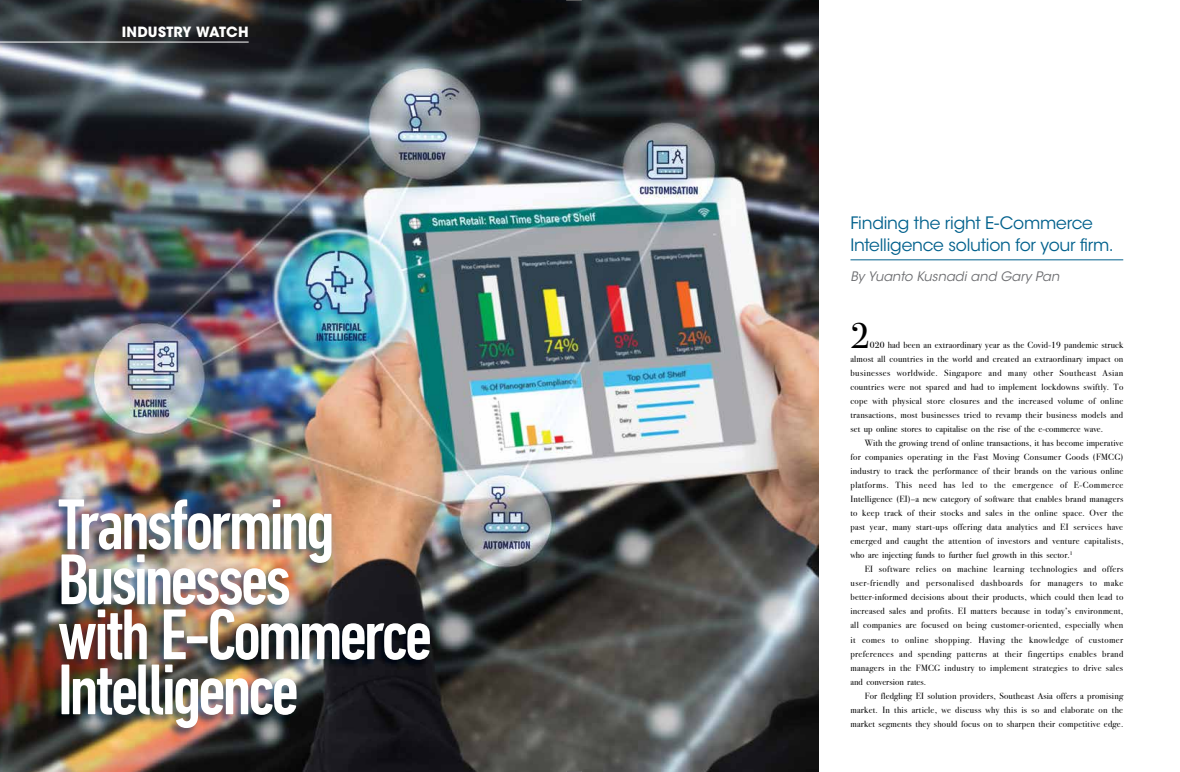
<style>
.page{position:relative;width:1180px;height:772px;background:#fff}
.page>*{position:absolute;margin:0;border:0;box-sizing:border-box;transform-origin:0 0}
.t1{font:500 condensed 73px/55px "DIN Next LT Pro";letter-spacing:-.05em;color:#fff}
.t2{font:36px "Bodoni Svty Two ITCTT Book";color:#000}
.t3{font:17px/22px "ITC Avant Garde Std";letter-spacing:-.015em;color:#00608c}
.t4{font:700 14px "ITC Avant Garde Std";letter-spacing:.015em;color:#fff}
.t5{font:italic 13px "ITC Avant Garde Std";color:#6d6e71}
.t6{font:9px/14px "Bodoni Svty Two ITCTT Book";letter-spacing:.005em;color:#000;text-align:justify}
</style>
<div class="page">
<img style="left:0;top:0;width:581px;height:771px">
<hr style="left:0;top:42px;width:248px;height:1px;background:#fff">
<img style="left:49px;top:496px;width:383px;height:242px">
<svg style="left:598px;top:771px;width:15px;height:1px"></svg>
<hr style="left:850px;top:259px;width:273px;height:1px;background:#00608c">
<img style="left:581px;top:0;width:237px;height:771px">
<svg style="left:566px;top:0;width:15px;height:1px"></svg>
<svg style="left:566px;top:770px;width:15px;height:2px"></svg>
<h3 class="t4" style="left:122px;top:23px;width:128px">INDUSTRY WATCH</h3>
<h1 class="t1" style="left:58px;top:496px;width:376px">Transforming<br>Businesses<br>with E-Commerce<br>Intelligence</h1>
<h3 class="t3" style="left:850px;top:212px;width:265px">Finding the right E-Commerce<br>Intelligence solution for your firm.</h3>
<h3 class="t5" style="left:850px;top:268px;width:210px">By Yuanto Kusnadi and Gary Pan</h3>
<h2 class="t2" style="left:850px;top:306px;width:21px">2</h2>
<p class="t6" style="left:850px;top:337px;width:274px;text-indent:19px">020 had been an extraordinary year as the Covid-19 pandemic struck almost all countries in the world and created an extraordinary impact on businesses worldwide. Singapore and many other Southeast Asian countries were not spared and had to implement lockdowns swiftly. To cope with physical store closures and the increased volume of online transactions, most businesses tried to revamp their business models and set up online stores to capitalise on the rise of the e-commerce wave.</p>
<p class="t6" style="left:850px;top:435px;width:274px;text-indent:14px">With the growing trend of online transactions, it has become imperative for companies operating in the Fast Moving Consumer Goods (FMCG) industry to track the performance of their brands on the various online platforms. This need has led to the emergence of E-Commerce Intelligence (EI)–a new category of software that enables brand managers to keep track of their stocks and sales in the online space. Over the past year, many start-ups offering data analytics and EI services have emerged and caught the attention of investors and venture capitalists, who are injecting funds to further fuel growth in this sector.<sup>1</sup></p>
<p class="t6" style="left:850px;top:561px;width:274px;text-indent:14px">EI software relies on machine learning technologies and offers user-friendly and personalised dashboards for managers to make better-informed decisions about their products, which could then lead to increased sales and profits. EI matters because in today’s environment, all companies are focused on being customer-oriented, especially when it comes to online shopping. Having the knowledge of customer preferences and spending patterns at their fingertips enables brand managers in the FMCG industry to implement strategies to drive sales and conversion rates.</p>
<p class="t6" style="left:850px;top:687px;width:274px;text-indent:14px">For fledgling EI solution providers, Southeast Asia offers a promising market. In this article, we discuss why this is so and elaborate on the market segments they should focus on to sharpen their competitive edge.</p>
</div>
